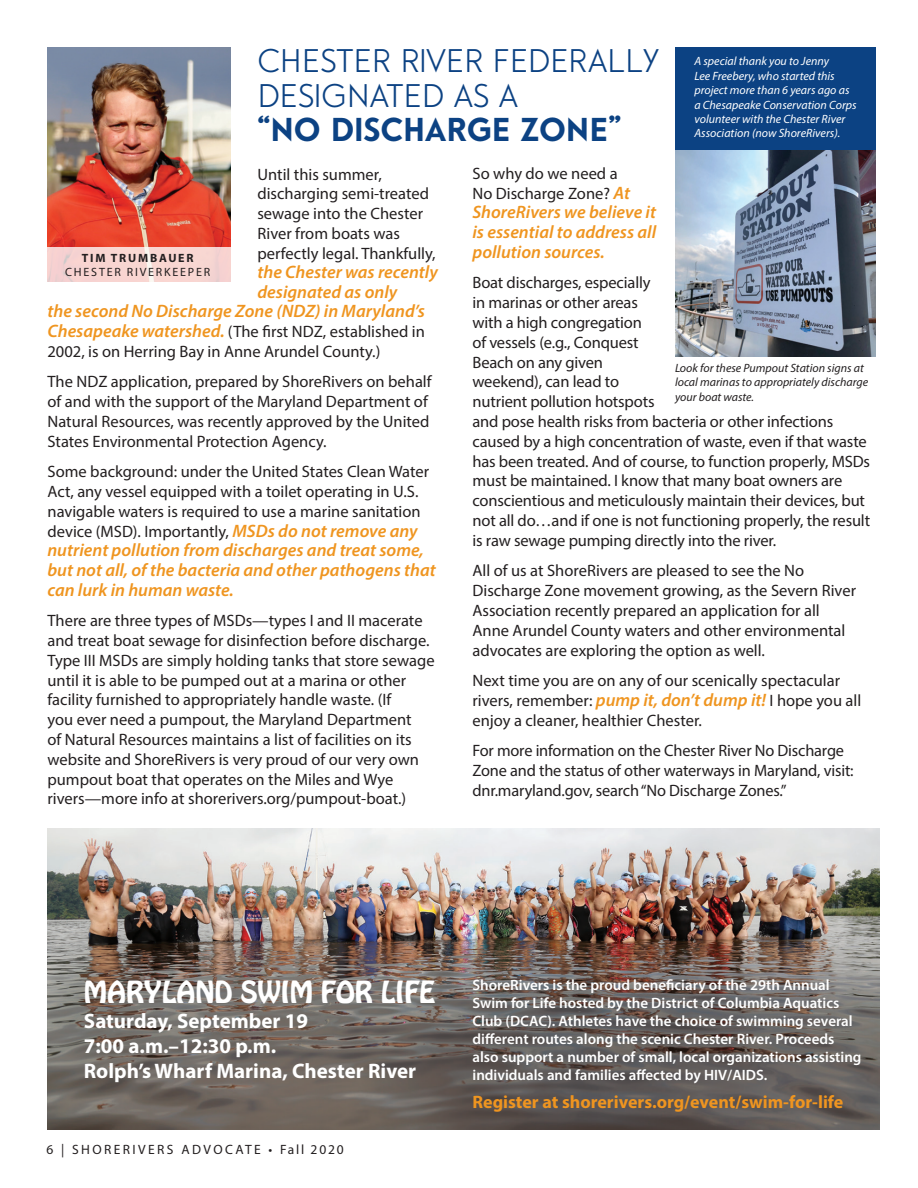
<style>
.page{position:relative;width:918px;height:1188px;background:#fff}
.page>*{position:absolute;margin:0;border:0;box-sizing:border-box;transform-origin:0 0}
.head{font:300 31.5px/34.5px "Guess Sans";color:#0c4283}
.body{font:27px "Hobo Std";color:#fff}
.body-2{font:700 21px "Myriad Pro";color:#fff}
.body-3{font:italic 600 18px/19.6px "Myriad Pro";color:#ef9520}
.body-4{font:700 18px "Myriad Pro";color:#ef9520}
.body-5{font:16.5px/19.8px "Myriad Pro";color:#231f20}
.body-6{font:600 15px/18px "Myriad Pro";color:#fff}
.t1{font:13.5px "Myriad Pro";letter-spacing:.18em;color:#231f20}
.t2{font:italic 12px/14.4px "Myriad Pro";color:#fff}
.t3{font:italic 12px/14.4px "Myriad Pro";color:#231f20}
.body-7{font:12px "Myriad Pro";letter-spacing:.15em;color:#231f20}
.body-8{font:700 12px "Myriad Pro";letter-spacing:.15em;color:#231f20}
.s1{font-weight:800}
.s2{font-weight:600;font-style:italic;font-size:18px;color:#ef9520}
</style>
<div class="page">
<img style="left:48px;top:47px;width:182px;height:200px">
<div style="left:46px;top:247px;width:184px;height:34px;background:#f9d5d1"></div>
<img style="left:675px;top:149px;width:201px;height:207px">
<img style="left:47px;top:828px;width:832px;height:301px">
<div style="left:675px;top:47px;width:201px;height:102px;background:#0c4283"></div>
<p class="head" style="left:257px;top:44px;width:403px">CHESTER RIVER FEDERALLY<br>DESIGNATED AS A<br><span class="s1">“NO DISCHARGE ZONE”</span></p>
<p class="t2" style="left:694px;top:54px;width:164px">A special thank you to Jenny<br>Lee Freebery, who started this project more than 6 years ago as a Chesapeake Conservation Corps volunteer with the Chester River<br>Association (now ShoreRivers).</p>
<p class="body-5" style="left:257px;top:164px;width:180px">Until this summer, discharging semi-treated sewage into the Chester<br>River from boats was perfectly legal. Thankfully,</p>
<p class="body-3" style="left:257px;top:262px;width:182px">the Chester was recently</p>
<p class="body-3" style="left:257px;top:281px;width:141px">designated as only</p>
<p class="body-3" style="left:48px;top:301px;width:379px">the second No Discharge Zone (NDZ) in Maryland’s</p>
<p class="body-5" style="left:48px;top:321px;width:379px"><span class="s2">Chesapeake watershed.</span> (The first NDZ, established in<br>2002, is on Herring Bay in Anne Arundel County.)</p>
<p class="body-5" style="left:48px;top:372px;width:386px">The NDZ application, prepared by ShoreRivers on behalf of and with the support of the Maryland Department of Natural Resources, was recently approved by the United States Environmental Protection Agency.</p>
<p class="body-5" style="left:48px;top:462px;width:383px">Some background: under the United States Clean Water Act, any vessel equipped with a toilet operating in U.S. navigable waters is required to use a marine sanitation device (MSD). Importantly, <span class="s2">MSDs do not remove any</span></p>
<p class="body-3" style="left:48px;top:540px;width:390px">nutrient pollution from discharges and treat some, but not all, of the bacteria and other pathogens that can lurk in human waste.</p>
<p class="body-5" style="left:48px;top:611px;width:389px">There are three types of MSDs—types I and II macerate and treat boat sewage for disinfection before discharge.<br>Type III MSDs are simply holding tanks that store sewage until it is able to be pumped out at a marina or other facility furnished to appropriately handle waste. (If<br>you ever need a pumpout, the Maryland Department<br>of Natural Resources maintains a list of facilities on its website and ShoreRivers is very proud of our very own pumpout boat that operates on the Miles and Wye rivers—more info at shorerivers.org/pumpout-boat.)</p>
<p class="body-8" style="left:82px;top:251px;width:113px">TIM TRUMBAUER</p>
<p class="body-7" style="left:65px;top:264px;width:147px">CHESTER RIVERKEEPER</p>
<p class="body-5" style="left:472px;top:163px;width:159px">So why do we need a<br>No Discharge Zone? <span class="s2">At</span></p>
<p class="body-3" style="left:472px;top:202px;width:185px;text-align:justify">ShoreRivers we believe it is essential to address all pollution sources.</p>
<p class="body-5" style="left:472px;top:273px;width:399px">Boat discharges, especially<br>in marinas or other areas<br>with a high congregation<br>of vessels (e.g., Conquest<br>Beach on any given<br>weekend), can lead to<br>nutrient pollution hotspots<br>and pose health risks from bacteria or other infections caused by a high concentration of waste, even if that waste has been treated. And of course, to function properly, MSDs must be maintained. I know that many boat owners are conscientious and meticulously maintain their devices, but not all do…and if one is not functioning properly, the result is raw sewage pumping directly into the river.</p>
<p class="body-5" style="left:472px;top:561px;width:385px">All of us at ShoreRivers are pleased to see the No Discharge Zone movement growing, as the Severn River Association recently prepared an application for all Anne Arundel County waters and other environmental advocates are exploring the option as well.</p>
<p class="body-5" style="left:472px;top:670px;width:390px">Next time you are on any of our scenically spectacular rivers, remember: <span class="s2">pump it, don’t dump it!</span> I hope you all enjoy a cleaner, healthier Chester.</p>
<p class="body-5" style="left:472px;top:741px;width:383px">For more information on the Chester River No Discharge<br>Zone and the status of other waterways in Maryland, visit: dnr.maryland.gov, search “No Discharge Zones.”</p>
<p class="t3" style="left:675px;top:360px;width:195px">Look for these Pumpout Station signs at local marinas to appropriately discharge your boat waste.</p>
<p class="body" style="left:84px;top:973px;width:353px">MARYLAND SWIM FOR LIFE</p>
<p class="body-2" style="left:84px;top:1007px;width:226px">Saturday, September 19</p>
<p class="body-2" style="left:84px;top:1032px;width:194px">7:00 a.m.–12:30 p.m.</p>
<p class="body-2" style="left:84px;top:1057px;width:334px">Rolph’s Wharf Marina, Chester River</p>
<p class="t1" style="left:46px;top:1141px;width:299px">6 | SHORERIVERS ADVOCATE • Fall 2020</p>
<p class="body-6" style="left:472px;top:975px;width:391px">ShoreRivers is the proud beneficiary of the 29th Annual Swim for Life hosted by the District of Columbia Aquatics Club (DCAC). Athletes have the choice of swimming several different routes along the scenic Chester River. Proceeds also support a number of small, local organizations assisting individuals and families affected by HIV/AIDS.</p>
<p class="body-4" style="left:472px;top:1090px;width:372px">Register at shorerivers.org/event/swim-for-life</p>
</div>
